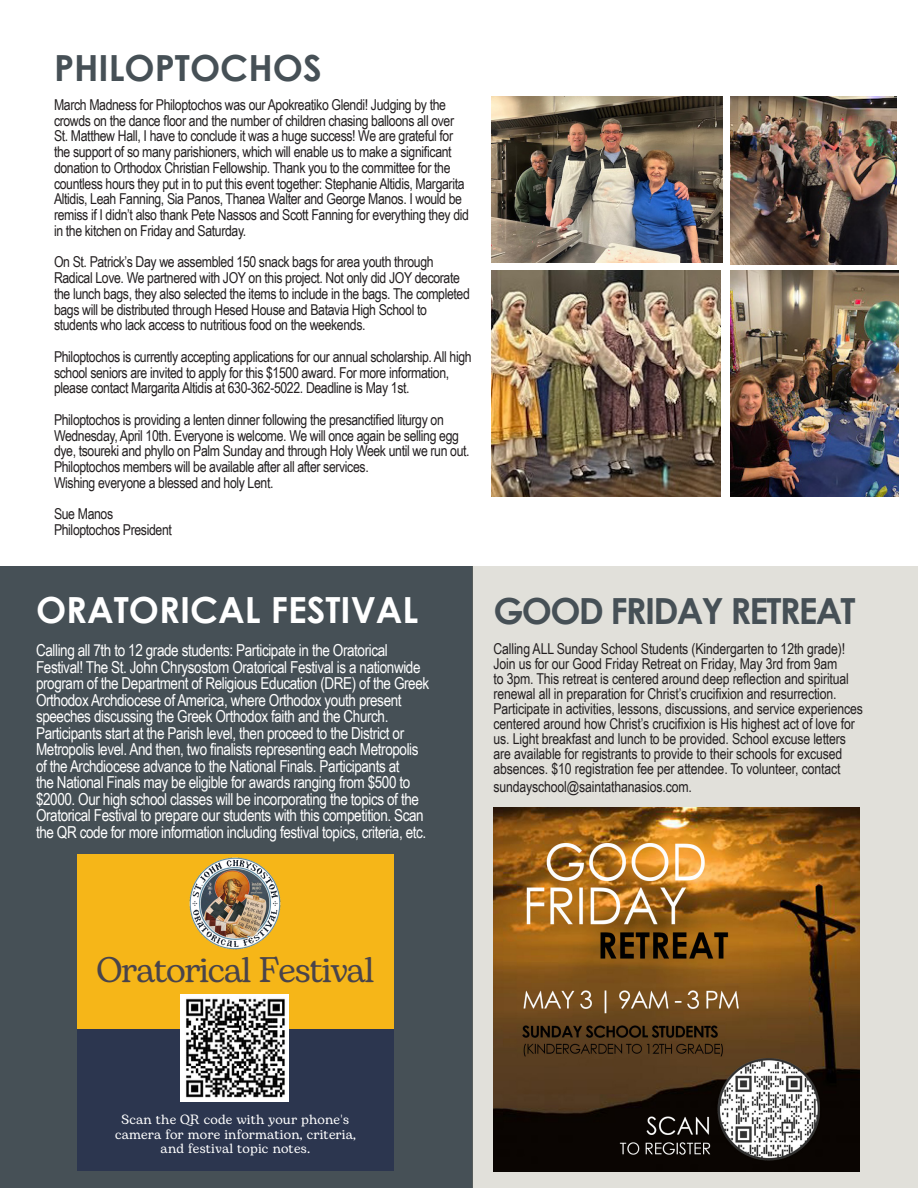
<style>
.page{position:relative;width:918px;height:1188px;background:#fff}
.page>*{position:absolute;margin:0;border:0;box-sizing:border-box;transform-origin:0 0}
.t1{font:700 36px "Century Gothic";color:#fff}
.t2{font:700 36px "Century Gothic";letter-spacing:-.05em;color:#465056}
.t3{font:700 36px "Century Gothic";color:#465056}
.t4{font:35.55px "Bogart";letter-spacing:-.04em;color:#49444b}
.t5{font:16.5px/16.5px "Arial Narrow";letter-spacing:-.025em;color:#fff}
.t6{font:15px/15.8px "Arial Narrow";letter-spacing:-.025em;color:#231f20}
.t7{font:13.35px/14.5px "Bogart";letter-spacing:.01em;color:#fff;text-align:center}
</style>
<div class="page">
<div style="left:0;top:567px;width:472px;height:621px;background:#465056"></div>
<div style="left:77px;top:855px;width:316px;height:316px;background:#f6b618"></div>
<div style="left:77px;top:1029px;width:316px;height:142px;background:#2c364f"></div>
<img style="left:189px;top:857px;width:92px;height:93px">
<img style="left:181px;top:994px;width:107px;height:107px">
<div style="left:472px;top:567px;width:446px;height:621px;background:#e1e0da"></div>
<img style="left:491px;top:271px;width:229px;height:225px">
<img style="left:730px;top:271px;width:169px;height:225px">
<img style="left:730px;top:96px;width:167px;height:168px">
<img style="left:491px;top:96px;width:231px;height:167px">
<img style="left:494px;top:807px;width:366px;height:365px">
<p class="t3" style="left:54px;top:41px;width:269px">PHILOPTOCHOS</p>
<p class="t6" style="left:54px;top:96px;width:417px">March Madness for Philoptochos was our Apokreatiko Glendi! Judging by the crowds on the dance floor and the number of children chasing balloons all over St. Matthew Hall, I have to conclude it was a huge success! We are grateful for the support of so many parishioners, which will enable us to make a significant donation to Orthodox Christian Fellowship. Thank you to the committee for the countless hours they put in to put this event together: Stephanie Altidis, Margarita Altidis, Leah Fanning, Sia Panos, Thanea Walter and George Manos. I would be remiss if I didn’t also thank Pete Nassos and Scott Fanning for everything they did in the kitchen on Friday and Saturday.</p>
<p class="t6" style="left:54px;top:254px;width:417px">On St. Patrick’s Day we assembled 150 snack bags for area youth through Radical Love. We partnered with JOY on this project. Not only did JOY decorate the lunch bags, they also selected the items to include in the bags. The completed bags will be distributed through Hesed House and Batavia High School to students who lack access to nutritious food on the weekends.</p>
<p class="t6" style="left:54px;top:348px;width:419px">Philoptochos is currently accepting applications for our annual scholarship. All high school seniors are invited to apply for this $1500 award. For more information, please contact Margarita Altidis at 630-362-5022. Deadline is May 1st.</p>
<p class="t6" style="left:54px;top:411px;width:417px">Philoptochos is providing a lenten dinner following the presanctified liturgy on Wednesday, April 10th. Everyone is welcome. We will once again be selling egg dye, tsoureki and phyllo on Palm Sunday and through Holy Week until we run out.<br>Philoptochos members will be available after all after services.</p>
<p class="t6" style="left:54px;top:474px;width:221px">Wishing everyone a blessed and holy Lent.</p>
<p class="t6" style="left:54px;top:506px;width:61px">Sue Manos</p>
<p class="t6" style="left:54px;top:522px;width:119px">Philoptochos President</p>
<p class="t1" style="left:36px;top:582px;width:384px">ORATORICAL FESTIVAL</p>
<p class="t5" style="left:36px;top:642px;width:395px">Calling all 7th to 12 grade students: Participate in the Oratorical Festival! The St. John Chrysostom Oratorical Festival is a nationwide program of the Department of Religious Education (DRE) of the Greek Orthodox Archdiocese of America, where Orthodox youth present speeches discussing the Greek Orthodox faith and the Church.<br>Participants start at the Parish level, then proceed to the District or Metropolis level. And then, two finalists representing each Metropolis of the Archdiocese advance to the National Finals. Participants at<br>the National Finals may be eligible for awards ranging from $500 to $2000. Our high school classes will be incorporating the topics of the Oratorical Festival to prepare our students with this competition. Scan the QR code for more information including festival topics, criteria, etc.</p>
<p class="t2" style="left:494px;top:583px;width:364px">GOOD FRIDAY RETREAT</p>
<p class="t6" style="left:494px;top:641px;width:371px;line-height:15px">Calling ALL Sunday School Students (Kindergarten to 12th grade)!<br>Join us for our Good Friday Retreat on Friday, May 3rd from 9am<br>to 3pm. This retreat is centered around deep reflection and spiritual renewal all in preparation for Christ’s crucifixion and resurrection.<br>Participate in activities, lessons, discussions, and service experiences centered around how Christ’s crucifixion is His highest act of love for us. Light breakfast and lunch to be provided. School excuse letters are available for registrants to provide to their schools for excused absences. $10 registration fee per attendee. To volunteer, contact</p>
<p class="t6" style="left:494px;top:778px;width:200px">sundayschool@saintathanasios.com.</p>
<p class="t4" style="left:97px;top:945px;width:279px">Oratorical Festival</p>
<p class="t7" style="left:115px;top:1112px;width:242px">Scan the QR code with your phone's camera for more information, criteria, and festival topic notes.</p>
</div>
